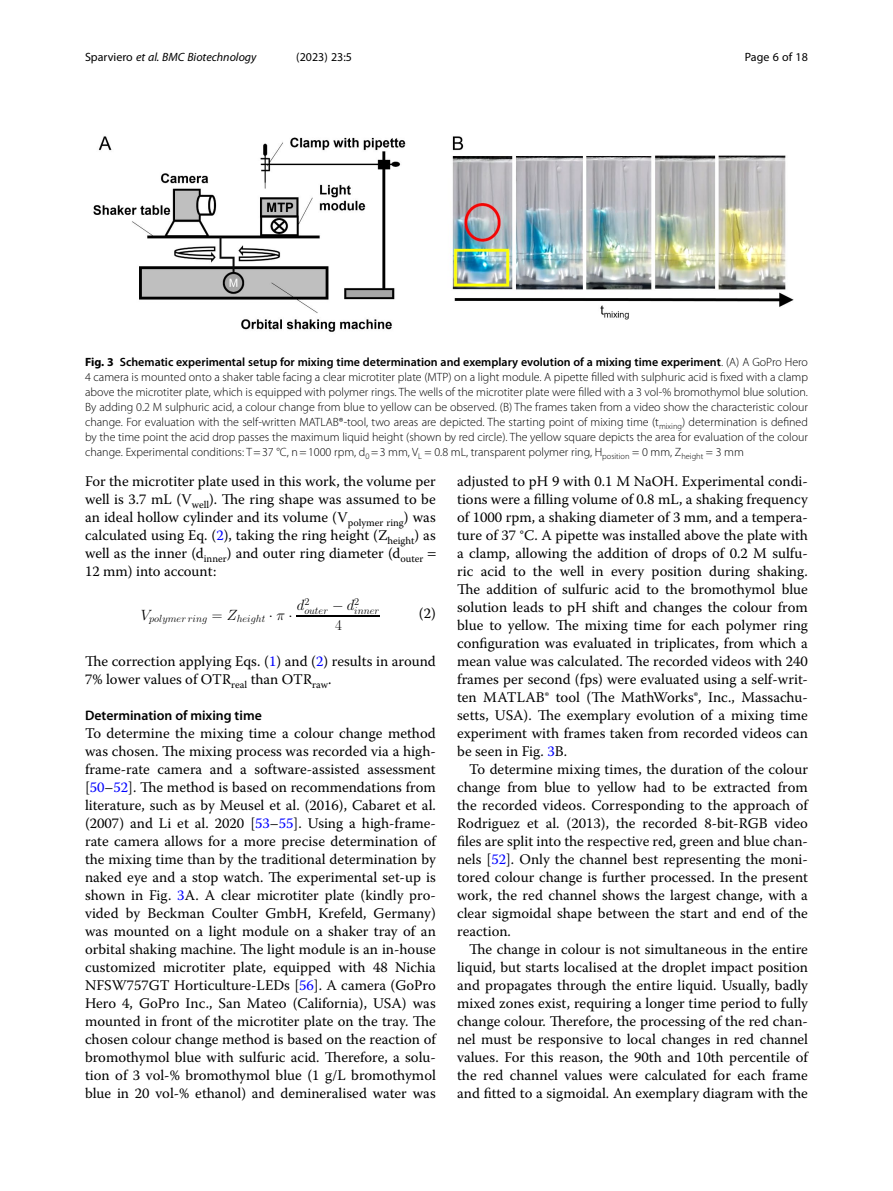
<style>
.page{position:relative;width:893px;height:1191px;background:#fff}
.page>*{position:absolute;margin:0;border:0;box-sizing:border-box;transform-origin:0 0}
.t1{font:14.85px "CMMI12";color:#000}
.t2{font:14.85px "CMR17";color:#000}
.Body_Text{font:14.7px/18px "Warnock Pro";color:#000}
.Body_Text_Indent{font:14.7px/18px "Warnock Pro";color:#000;text-align:justify}
.EQ{font:14.7px "Warnock Pro";color:#000}
.Head_2{font:600 13.8px "Myriad Pro";color:#000}
.Figure_Caption{font:300 12px/15px "Myriad Pro";color:#000;text-align:justify}
.t3{font:italic 12px "Myriad Pro";color:#000}
.t4{font:12px "Myriad Pro";color:#000}
.t5{font:10.35px "CMMI12";letter-spacing:.005em;color:#000}
.s1{font-style:normal}
.s2{font-weight:700}
.s3{font-weight:600}
.s4{color:#00f}
</style>
<div class="page">
<img style="left:297px;top:616px;width:83px;height:1px">
<img style="left:93px;top:136px;width:701px;height:196px">
<p class="t3" style="left:85px;top:50px;width:173px"><span class="s1">Sparviero</span> et al. BMC Biotechnology</p>
<p class="t4" style="left:296px;top:50px;width:57px">(2023) 23:5</p>
<p class="t4" style="left:745px;top:50px;width:65px">Page 6 of 18</p>
<p class="Figure_Caption" style="left:85px;top:355px;width:724px"><span class="s2">Fig. 3</span> <span class="s3">Schematic experimental setup for mixing time determination and exemplary evolution of a mixing time experiment</span>. (A) A GoPro Hero 4 camera is mounted onto a shaker table facing a clear microtiter plate (MTP) on a light module. A pipette filled with sulphuric acid is fixed with a clamp above the microtiter plate, which is equipped with polymer rings. The wells of the microtiter plate were filled with a 3 vol-% bromothymol blue solution.<br>By adding 0.2 M sulphuric acid, a colour change from blue to yellow can be observed. (B) The frames taken from a video show the characteristic colour change. For evaluation with the self-written MATLAB®-tool, two areas are depicted. The starting point of mixing time (t<sub>mixing</sub>) determination is defined by the time point the acid drop passes the maximum liquid height (shown by red circle). The yellow square depicts the area for evaluation of the colour change. Experimental conditions: T=37 °C, n=1000 rpm, d<sub>0</sub> =3 mm, V<sub>L</sub> = 0.8 mL, transparent polymer ring, H<sub>position</sub> = 0 mm, Z<sub>height</sub> = 3 mm</p>
<p class="Body_Text" style="left:85px;top:472px;width:352px">For the microtiter plate used in this work, the volume per well is 3.7 mL (V<sub>well</sub>). The ring shape was assumed to be an ideal hollow cylinder and its volume (V<sub>polymer</sub> <sub>ring</sub>) was calculated using Eq. (<span class="s4">2</span>), taking the ring height (Z<sub>height</sub>) as well as the inner (d<sub>inner</sub>) and outer ring diameter (d<sub>outer </sub>12 mm) into account:</p>
<p class="t5" style="left:141px;top:614px;width:153px"><sup>V</sup>polymer ring <sup>=</sup> <sup>Z</sup>height <sup>·</sup> <sup>π</sup> <sup>·</sup></p>
<p class="t1" style="left:297px;top:599px;width:14px">d<sup>2</sup></p>
<p class="t5" style="left:304px;top:606px;width:56px">outer <sup>−</sup> <sup>d</sup><sup>2</sup></p>
<p class="t5" style="left:354px;top:606px;width:26px">inner</p>
<p class="EQ" style="left:419px;top:604px;width:18px">(2)</p>
<p class="Body_Text" style="left:85px;top:652px;width:352px">The correction applying Eqs. (<span class="s4">1</span>) and (<span class="s4">2</span>) results in around<br>7% lower values of OTR<sub>real</sub> than OTR<sub>raw</sub>.</p>
<p class="Head_2" style="left:85px;top:707px;width:178px">Determination of mixing time</p>
<p class="Body_Text" style="left:85px;top:724px;width:352px;text-align:justify">To determine the mixing time a colour change method was chosen. The mixing process was recorded via a high&shy;frame-rate camera and a software-assisted assessment [<span class="s4">50</span>–<span class="s4">52</span>]. The method is based on recommendations from literature, such as by Meusel et al. (2016), Cabaret et al. (2007) and Li et al. 2020 [<span class="s4">53</span>–<span class="s4">55</span>]. Using a high-frame&shy;rate camera allows for a more precise determination of the mixing time than by the traditional determination by naked eye and a stop watch. The experimental set-up is shown in Fig. <span class="s4">3</span>A. A clear microtiter plate (kindly pro&shy;vided by Beckman Coulter GmbH, Krefeld, Germany) was mounted on a light module on a shaker tray of an orbital shaking machine. The light module is an in-house customized microtiter plate, equipped with 48 Nichia NFSW757GT Horticulture-LEDs [<span class="s4">56</span>]. A camera (GoPro Hero 4, GoPro Inc., San Mateo (California), USA) was mounted in front of the microtiter plate on the tray. The chosen colour change method is based on the reaction of bromothymol blue with sulfuric acid. Therefore, a solu&shy;tion of 3 vol-% bromothymol blue (1 g/L bromothymol blue in 20 vol-% ethanol) and demineralised water was</p>
<p class="t2" style="left:335px;top:616px;width:8px">4</p>
<p class="Body_Text" style="left:457px;top:472px;width:352px;text-align:justify">adjusted to pH 9 with 0.1 M NaOH. Experimental condi&shy;tions were a filling volume of 0.8 mL, a shaking frequency of 1000 rpm, a shaking diameter of 3 mm, and a tempera&shy;ture of 37 °C. A pipette was installed above the plate with a clamp, allowing the addition of drops of 0.2 M sulfu&shy;ric acid to the well in every position during shaking.<br>The addition of sulfuric acid to the bromothymol blue solution leads to pH shift and changes the colour from blue to yellow. The mixing time for each polymer ring configuration was evaluated in triplicates, from which a mean value was calculated. The recorded videos with 240 frames per second (fps) were evaluated using a self-writ&shy;ten MATLAB® tool (The MathWorks®, Inc., Massachu&shy;setts, USA). The exemplary evolution of a mixing time experiment with frames taken from recorded videos can be seen in Fig. <span class="s4">3</span>B.</p>
<p class="Body_Text_Indent" style="left:457px;top:760px;width:352px;text-indent:12px">To determine mixing times, the duration of the colour change from blue to yellow had to be extracted from the recorded videos. Corresponding to the approach of Rodriguez et al. (2013), the recorded 8-bit-RGB video files are split into the respective red, green and blue chan&shy;nels [<span class="s4">52</span>]. Only the channel best representing the moni&shy;tored colour change is further processed. In the present work, the red channel shows the largest change, with a clear sigmoidal shape between the start and end of the reaction.</p>
<p class="Body_Text_Indent" style="left:457px;top:940px;width:352px;text-indent:12px">The change in colour is not simultaneous in the entire liquid, but starts localised at the droplet impact position and propagates through the entire liquid. Usually, badly mixed zones exist, requiring a longer time period to fully change colour. Therefore, the processing of the red chan&shy;nel must be responsive to local changes in red channel values. For this reason, the 90th and 10th percentile of the red channel values were calculated for each frame and fitted to a sigmoidal. An exemplary diagram with the</p>
</div>
